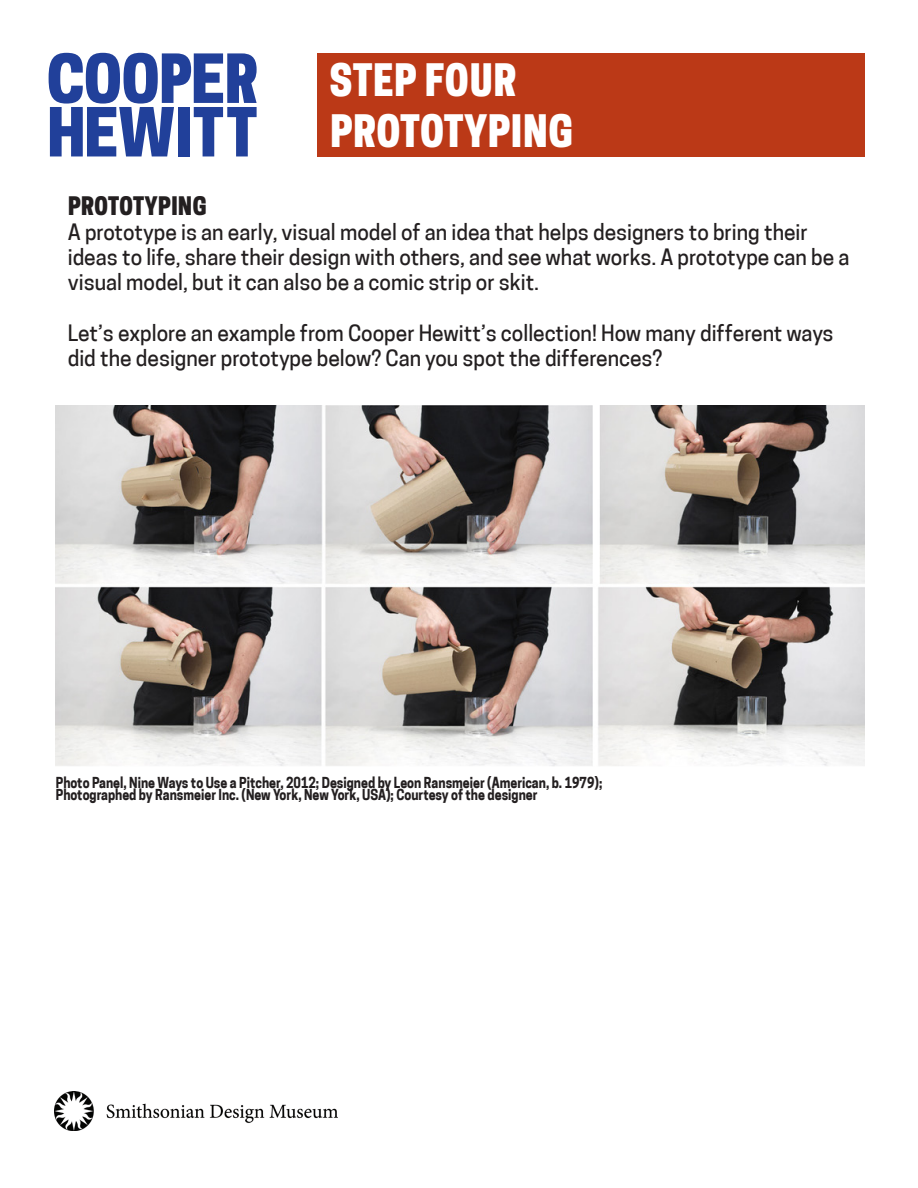
<style>
.page{position:relative;width:918px;height:1188px;background:#fff}
.page>*{position:absolute;margin:0;border:0;box-sizing:border-box;transform-origin:0 0}
.t1{font:42px "Cooper Hewitt Display";color:#fff}
.t2{font:24px "Cooper Hewitt Display";color:#231f20}
.t3{font:21px/25.2px "Coo Hew";color:#231f20}
.t4{font:700 14.25px "Coo Hew";color:#231f20;scale:.87 1}
</style>
<div class="page">
<svg style="left:49px;top:53px;width:208px;height:103px"></svg>
<img style="left:54px;top:1091px;width:284px;height:40px">
<div style="left:318px;top:53px;width:547px;height:103px;background:#bb3917"></div>
<img style="left:56px;top:405px;width:808px;height:361px">
<p class="t1" style="left:330px;top:56px;width:188px">STEP FOUR</p>
<p class="t1" style="left:330px;top:106px;width:245px">PROTOTYPING</p>
<p class="t2" style="left:68px;top:191px;width:141px">PROTOTYPING</p>
<p class="t3" style="left:68px;top:219px;width:783px">A prototype is an early, visual model of an idea that helps designers to bring their ideas to life, share their design with others, and see what works. A prototype can be a visual model, but it can also be a comic strip or skit.</p>
<p class="t3" style="left:68px;top:320px;width:767px">Let’s explore an example from Cooper Hewitt’s collection! How many different ways did the designer prototype below? Can you spot the differences?</p>
<p class="t4" style="left:56px;top:774px;width:630px">Photo Panel, Nine Ways to Use a Pitcher, 2012; Designed by Leon Ransmeier (American, b. 1979);</p>
<p class="t4" style="left:56px;top:786px;width:555px">Photographed by Ransmeier Inc. (New York, New York, USA); Courtesy of the designer</p>
</div>
